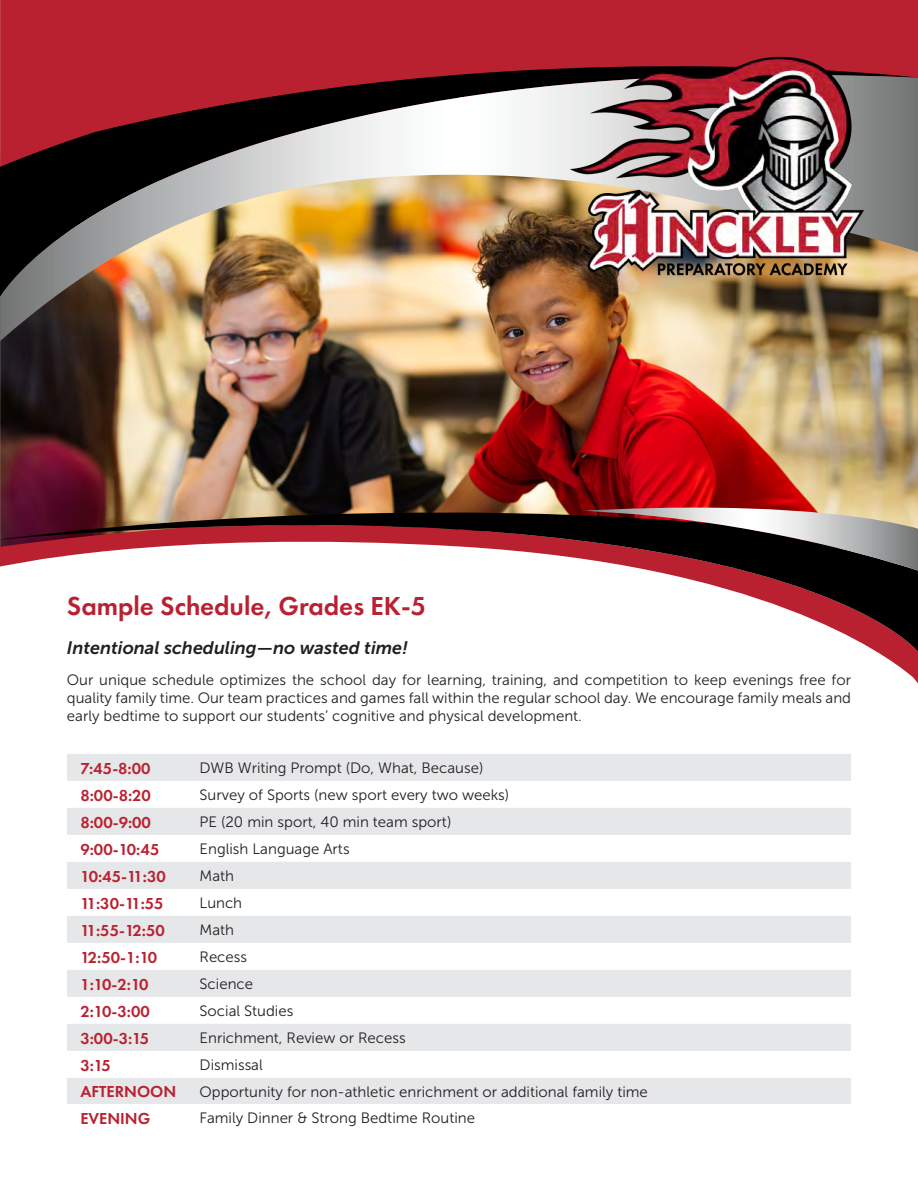
<style>
.page{position:relative;width:918px;height:1188px;background:#fff}
.page>*{position:absolute;margin:0;border:0;box-sizing:border-box;transform-origin:0 0}
.t1{font:600 27px "Futura PT";color:#b92031}
.t2{font:italic 18px "Museo Sans 700";color:#231f20}
.t3{font:600 16.5px "Futura PT";color:#ba2130}
.t4{font:15px/18px "Museo Sans 300";color:#231f20;text-align:justify}
</style>
<div class="page">
<img style="left:0;top:341px;width:918px;height:151px">
<div style="left:0;top:0;width:918px;height:29px;background:#ba2130"></div>
<div style="left:0;top:29px;width:918px;height:46px;background:#ba2130"></div>
<img style="left:0;top:75px;width:918px;height:266px">
<svg style="left:0;top:492px;width:918px;height:161px"></svg>
<svg style="left:582px;top:508px;width:336px;height:63px;background:#6c5655"></svg>
<img style="left:570px;top:50px;width:294px;height:234px">
<svg style="left:67px;top:754px;width:784px;height:350px;fill:#e6e7e9"></svg>
<p class="t1" style="left:67px;top:589px;width:361px">Sample Schedule, Grades EK-5</p>
<p class="t2" style="left:67px;top:638px;width:343px">Intentional scheduling—no wasted time!</p>
<p class="t4" style="left:67px;top:671px;width:786px">Our unique schedule optimizes the school day for learning, training, and competition to keep evenings free for quality family time. Our team practices and games fall within the regular school day. We encourage family meals and early bedtime to support our students’ cognitive and physical development.</p>
<p class="t3" style="left:80px;top:758px;width:72px">7:45-8:00</p>
<p class="t4" style="left:200px;top:759px;width:285px">DWB Writing Prompt (Do, What, Because)</p>
<p class="t3" style="left:80px;top:785px;width:72px">8:00-8:20</p>
<p class="t4" style="left:200px;top:786px;width:311px">Survey of Sports (new sport every two weeks)</p>
<p class="t3" style="left:80px;top:812px;width:72px">8:00-9:00</p>
<p class="t4" style="left:200px;top:813px;width:253px">PE (20 min sport, 40 min team sport)</p>
<p class="t3" style="left:80px;top:839px;width:81px">9:00-10:45</p>
<p class="t4" style="left:200px;top:840px;width:152px">English Language Arts</p>
<p class="t3" style="left:80px;top:866px;width:87px">10:45-11:30</p>
<p class="t4" style="left:200px;top:867px;width:36px">Math</p>
<p class="t3" style="left:80px;top:893px;width:85px">11:30-11:55</p>
<p class="t4" style="left:200px;top:894px;width:44px">Lunch</p>
<p class="t3" style="left:80px;top:920px;width:86px">11:55-12:50</p>
<p class="t4" style="left:200px;top:921px;width:36px">Math</p>
<p class="t3" style="left:80px;top:947px;width:78px">12:50-1:10</p>
<p class="t4" style="left:200px;top:948px;width:49px">Recess</p>
<p class="t3" style="left:80px;top:974px;width:70px">1:10-2:10</p>
<p class="t4" style="left:200px;top:975px;width:55px">Science</p>
<p class="t3" style="left:80px;top:1001px;width:71px">2:10-3:00</p>
<p class="t4" style="left:200px;top:1002px;width:95px">Social Studies</p>
<p class="t3" style="left:80px;top:1028px;width:70px">3:00-3:15</p>
<p class="t4" style="left:200px;top:1029px;width:208px">Enrichment, Review or Recess</p>
<p class="t3" style="left:80px;top:1055px;width:32px">3:15</p>
<p class="t4" style="left:200px;top:1056px;width:65px">Dismissal</p>
<p class="t3" style="left:80px;top:1081px;width:97px">AFTERNOON</p>
<p class="t4" style="left:200px;top:1082px;width:450px">Opportunity for non-athletic enrichment or additional family time</p>
<p class="t3" style="left:80px;top:1108px;width:71px">EVENING</p>
<p class="t4" style="left:200px;top:1109px;width:277px">Family Dinner &amp; Strong Bedtime Routine</p>
</div>
